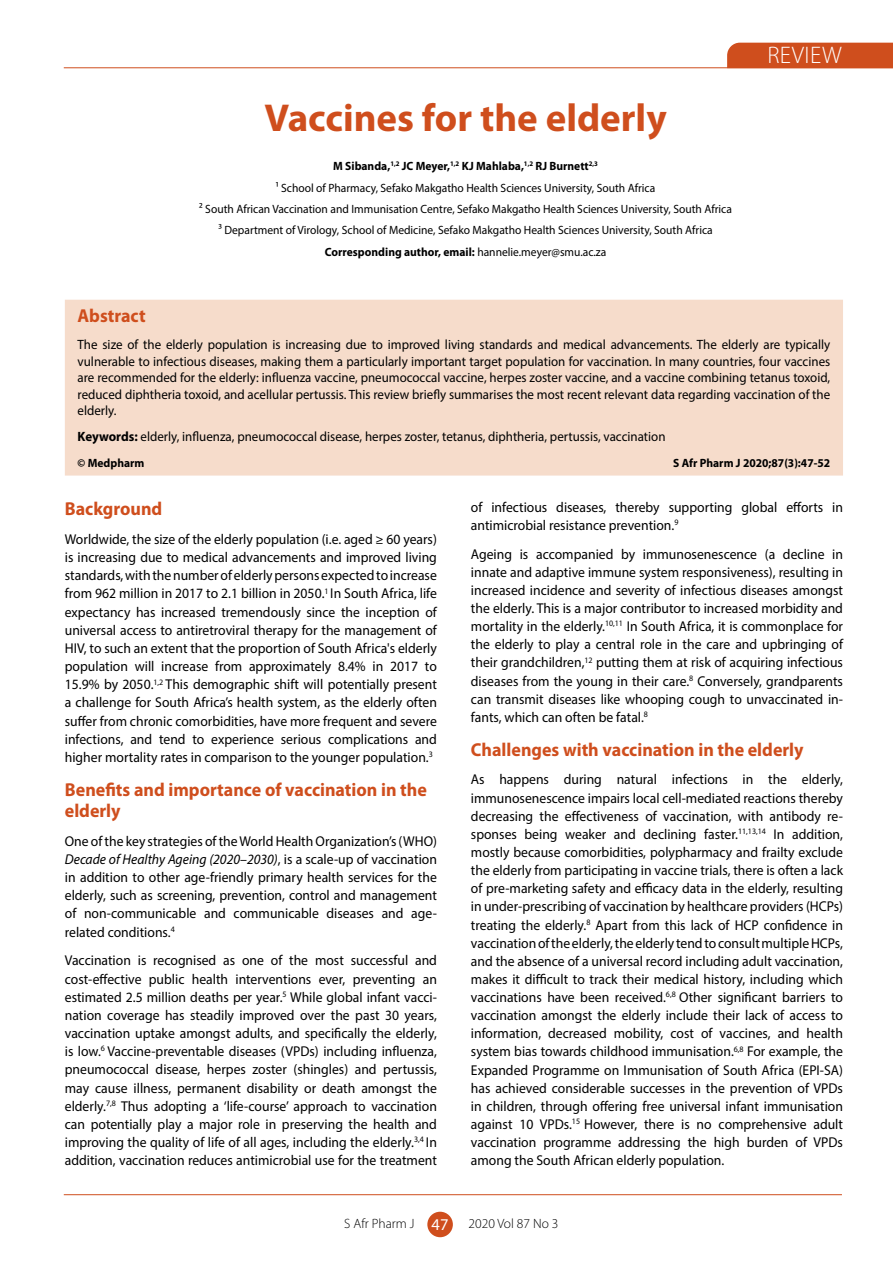
<style>
.page{position:relative;width:893px;height:1263px;background:#fff}
.page>*{position:absolute;margin:0;border:0;box-sizing:border-box;transform-origin:0 0}
.t1{font:700 39px "Myriad Pro";color:#cf4e1d}
.t2{font:300 24px "Myriad Pro";letter-spacing:.02em;color:#fff}
.t3{font:700 18.75px/21.1px "Myriad Pro";color:#cf4e1d;scale:.96 1}
.t4{font:14.25px/18.1px "Myriad Pro";color:#000;text-align:justify;scale:.96 1}
.t5{font:13.5px/16.5px "Myriad Pro";color:#000;text-align:justify;scale:.96 1}
.t6{font:300 13.5px "Myriad Pro";color:#000}
.t7{font:12px/21.5px "Myriad Pro";color:#000;text-align:center;scale:.96 1}
.t8{font:700 12px "Myriad Pro";color:#000;scale:.96 1}
.s1{font-weight:700}
.s2{font-style:italic}
.s3{font-weight:400;font-size:16.5px;color:#fff}
</style>
<div class="page">
<hr style="left:64px;top:1194px;width:778px;height:1px;background:#cf4e1d">
<div style="left:427px;top:1212px;width:26px;height:25px;background:#cf4e1d;border-radius:50%"></div>
<svg style="left:726px;top:42px;width:167px;height:27px;background:#d1582b"></svg>
<hr style="left:64px;top:67px;width:829px;height:1px;background:#cf4e1d">
<div style="left:65px;top:300px;width:778px;height:176px;background:#f6dccb"></div>
<h1 class="t1" style="left:265px;top:93px;width:404px">Vaccines for the elderly</h1>
<p class="t7" style="left:199px;top:155px;width:556px"><span class="s1">M Sibanda,</span><sup>1,2</sup> <span class="s1">JC Meyer,</span><sup>1,2</sup> <span class="s1">KJ Mahlaba,</span><sup>1,2</sup> <span class="s1">RJ Burnett</span><sup>2,3<br></sup>1 School of Pharmacy, Sefako Makgatho Health Sciences University, South Africa<br>2 South African Vaccination and Immunisation Centre, Sefako Makgatho Health Sciences University, South Africa 3 Department of Virology, School of Medicine, Sefako Makgatho Health Sciences University, South Africa <span class="s1">Corresponding author, email:</span> hannelie.meyer@smu.ac.za</p>
<h2 class="t2" style="left:767px;top:41px;width:76px">REVIEW</h2>
<h3 class="t3" style="left:78px;top:305px;width:72px">Abstract</h3>
<p class="t5" style="left:78px;top:336px;width:786px">The size of the elderly population is increasing due to improved living standards and medical advancements. The elderly are typically vulnerable to infectious diseases, making them a particularly important target population for vaccination. In many countries, four vaccines are recommended for the elderly: influenza vaccine, pneumococcal vaccine, herpes zoster vaccine, and a vaccine combining tetanus toxoid, reduced diphtheria toxoid, and acellular pertussis. This review briefly summarises the most recent relevant data regarding vaccination of the elderly.</p>
<p class="t5" style="left:78px;top:428px;width:614px"><span class="s1">Keywords:</span> elderly, influenza, pneumococcal disease, herpes zoster, tetanus, diphtheria, pertussis, vaccination</p>
<p class="t8" style="left:78px;top:455px;width:71px">© Medpharm</p>
<p class="t8" style="left:673px;top:455px;width:165px">S Afr Pharm J 2020;87(3):47-52</p>
<h3 class="t3" style="left:65px;top:498px;width:103px">Background</h3>
<p class="t4" style="left:65px;top:530px;width:389px">Worldwide, the size of the elderly population (i.e. aged ≥ 60 years) is increasing due to medical advancements and improved living standards, with the number of elderly persons expected to increase from 962 million in 2017 to 2.1 billion in 2050.<sup>1</sup> In South Africa, life expectancy has increased tremendously since the inception of universal access to antiretroviral therapy for the management of HIV, to such an extent that the proportion of South Africa's elderly population will increase from approximately 8.4% in 2017 to 15.9% by 2050.<sup>1,2</sup> This demographic shift will potentially present a challenge for South Africa’s health system, as the elderly often suffer from chronic comorbidities, have more frequent and severe infections, and tend to experience serious complications and higher mortality rates in comparison to the younger population.<sup>3</sup></p>
<h3 class="t3" style="left:65px;top:778px;width:379px">Benefits and importance of vaccination in the elderly</h3>
<p class="t4" style="left:65px;top:832px;width:389px">One of the key strategies of the World Health Organization’s (WHO)<br><span class="s2">Decade of Healthy Ageing (2020–2030)</span>, is a scale-up of vaccination in addition to other age-friendly primary health services for the elderly, such as screening, prevention, control and management of non-communicable and communicable diseases and age&shy;related conditions.<sup>4</sup></p>
<p class="t4" style="left:65px;top:951px;width:389px">Vaccination is recognised as one of the most successful and cost-effective public health interventions ever, preventing an estimated 2.5 million deaths per year.<sup>5</sup> While global infant vacci&shy;nation coverage has steadily improved over the past 30 years, vaccination uptake amongst adults, and specifically the elderly, is low.<sup>6</sup> Vaccine-preventable diseases (VPDs) including influenza, pneumococcal disease, herpes zoster (shingles) and pertussis, may cause illness, permanent disability or death amongst the elderly.<sup>7,8</sup> Thus adopting a ‘life-course’ approach to vaccination can potentially play a major role in preserving the health and improving the quality of life of all ages, including the elderly.<sup>3,4</sup> In addition, vaccination reduces antimicrobial use for the treatment</p>
<p class="t4" style="left:471px;top:498px;width:389px">of infectious diseases, thereby supporting global efforts in antimicrobial resistance prevention.<sup>9</sup></p>
<p class="t4" style="left:471px;top:545px;width:389px">Ageing is accompanied by immunosenescence (a decline in innate and adaptive immune system responsiveness), resulting in increased incidence and severity of infectious diseases amongst the elderly. This is a major contributor to increased morbidity and mortality in the elderly.<sup>10,11</sup> In South Africa, it is commonplace for the elderly to play a central role in the care and upbringing of their grandchildren,<sup>12</sup> putting them at risk of acquiring infectious diseases from the young in their care.<sup>8</sup> Conversely, grandparents can transmit diseases like whooping cough to unvaccinated in&shy;fants, which can often be fatal.<sup>8</sup></p>
<h3 class="t3" style="left:471px;top:738px;width:348px">Challenges with vaccination in the elderly</h3>
<p class="t4" style="left:471px;top:770px;width:389px">As happens during natural infections in the elderly, immunosenescence impairs local cell-mediated reactions thereby decreasing the effectiveness of vaccination, with antibody re&shy;sponses being weaker and declining faster.<sup>11,13,14</sup> In addition, mostly because comorbidities, polypharmacy and frailty exclude the elderly from participating in vaccine trials, there is often a lack of pre-marketing safety and efficacy data in the elderly, resulting in under-prescribing of vaccination by healthcare providers (HCPs) treating the elderly.<sup>8</sup> Apart from this lack of HCP confidence in vaccination of the elderly, the elderly tend to consult multiple HCPs, and the absence of a universal record including adult vaccination, makes it difficult to track their medical history, including which vaccinations have been received.<sup>6,8</sup> Other significant barriers to vaccination amongst the elderly include their lack of access to information, decreased mobility, cost of vaccines, and health system bias towards childhood immunisation.<sup>6,8</sup> For example, the Expanded Programme on Immunisation of South Africa (EPI-SA) has achieved considerable successes in the prevention of VPDs in children, through offering free universal infant immunisation against 10 VPDs.<sup>15</sup> However, there is no comprehensive adult vaccination programme addressing the high burden of VPDs among the South African elderly population.</p>
<p class="t6" style="left:344px;top:1215px;width:106px">S Afr Pharm J <span class="s3">47</span></p>
<p class="t6" style="left:469px;top:1215px;width:91px">2020 Vol 87 No 3</p>
</div>
